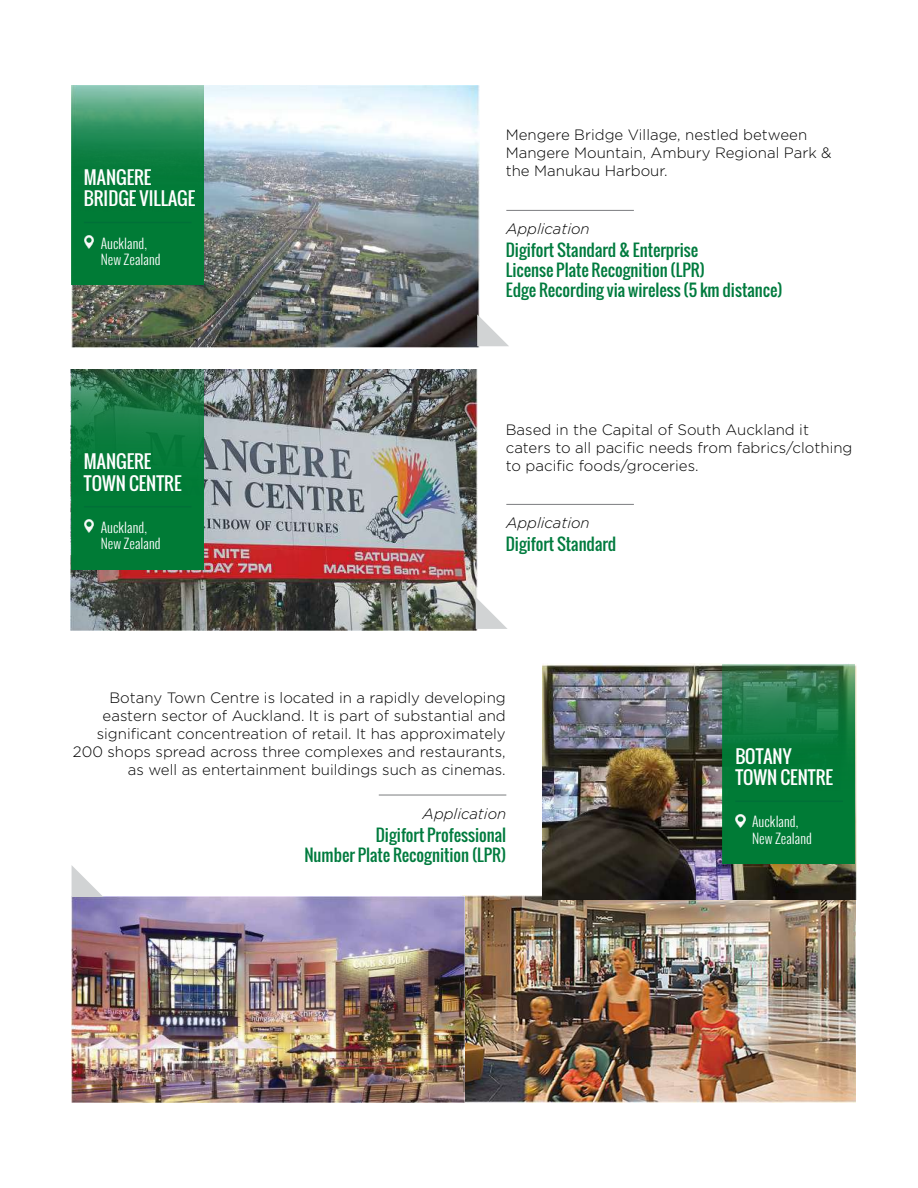
<style>
.page{position:relative;width:918px;height:1188px;background:#fff}
.page>*{position:absolute;margin:0;border:0;box-sizing:border-box;transform-origin:0 0}
.t1{font:18px/21.6px "Oswald";color:#fff}
.t2{font:16.5px/19.8px "Oswald";color:#007b3e}
.t3{font:300 15px/18px "Gotham";color:#000}
.t4{font:italic 300 15px "Gotham";color:#000}
.t5{font:300 13.5px/16.2px "Oswald";color:#fff}
</style>
<div class="page">
<img style="left:71px;top:86px;width:409px;height:262px">
<hr style="left:506px;top:210px;width:128px;height:1px;background:#7b7c7f">
<svg style="left:477px;top:314px;width:32px;height:32px"></svg>
<img style="left:71px;top:86px;width:133px;height:199px">
<hr style="left:84px;top:222px;width:108px;height:1px;background:#007038">
<svg style="left:84px;top:235px;width:10px;height:13px"></svg>
<img style="left:71px;top:370px;width:406px;height:261px">
<img style="left:71px;top:370px;width:133px;height:199px">
<hr style="left:84px;top:506px;width:108px;height:1px;background:#007038">
<svg style="left:84px;top:520px;width:10px;height:13px"></svg>
<hr style="left:506px;top:504px;width:128px;height:1px;background:#7b7c7f">
<svg style="left:476px;top:597px;width:31px;height:32px"></svg>
<img style="left:460px;top:896px;width:395px;height:207px">
<img style="left:543px;top:663px;width:313px;height:237px">
<img style="left:71px;top:896px;width:394px;height:206px">
<img style="left:723px;top:664px;width:132px;height:200px">
<hr style="left:735px;top:801px;width:108px;height:1px;background:#007038">
<svg style="left:736px;top:814px;width:9px;height:13px"></svg>
<hr style="left:379px;top:795px;width:127px;height:1px;background:#7b7c7f">
<svg style="left:72px;top:866px;width:31px;height:31px"></svg>
<p class="t1" style="left:84px;top:166px;width:113px">MANGERE<br>BRIDGE VILLAGE</p>
<p class="t5" style="left:101px;top:235px;width:61px">Auckland,<br>New Zealand</p>
<p class="t1" style="left:84px;top:450px;width:99px">MANGERE<br>TOWN CENTRE</p>
<p class="t5" style="left:101px;top:519px;width:61px">Auckland,<br>New Zealand</p>
<p class="t3" style="left:506px;top:125px;width:327px">Mengere Bridge Village, nestled between<br>Mangere Mountain, Ambury Regional Park &amp; the Manukau Harbour.</p>
<p class="t4" style="left:506px;top:221px;width:85px">Application</p>
<p class="t2" style="left:506px;top:240px;width:278px">Digifort Standard &amp; Enterprise<br>License Plate Recognition (LPR)<br>Edge Recording via wireless (5 km distance)</p>
<p class="t3" style="left:506px;top:421px;width:348px">Based in the Capital of South Auckland it caters to all pacific needs from fabrics/clothing to pacific foods/groceries.</p>
<p class="t4" style="left:506px;top:515px;width:85px">Application</p>
<p class="t2" style="left:506px;top:534px;width:112px">Digifort Standard</p>
<p class="t3" style="left:73px;top:689px;width:434px;text-align:right">Botany Town Centre is located in a rapidly developing eastern sector of Auckland. It is part of substantial and significant concentreation of retail. It has approximately 200 shops spread across three complexes and restaurants, as well as entertainment buildings such as cinemas.</p>
<p class="t4" style="left:423px;top:805px;width:85px">Application</p>
<p class="t2" style="left:304px;top:825px;width:203px;text-align:right">Digifort Professional<br>Number Plate Recognition (LPR)</p>
<p class="t1" style="left:735px;top:745px;width:99px">BOTANY<br>TOWN CENTRE</p>
<p class="t5" style="left:752px;top:814px;width:61px">Auckland,<br>New Zealand</p>
</div>
